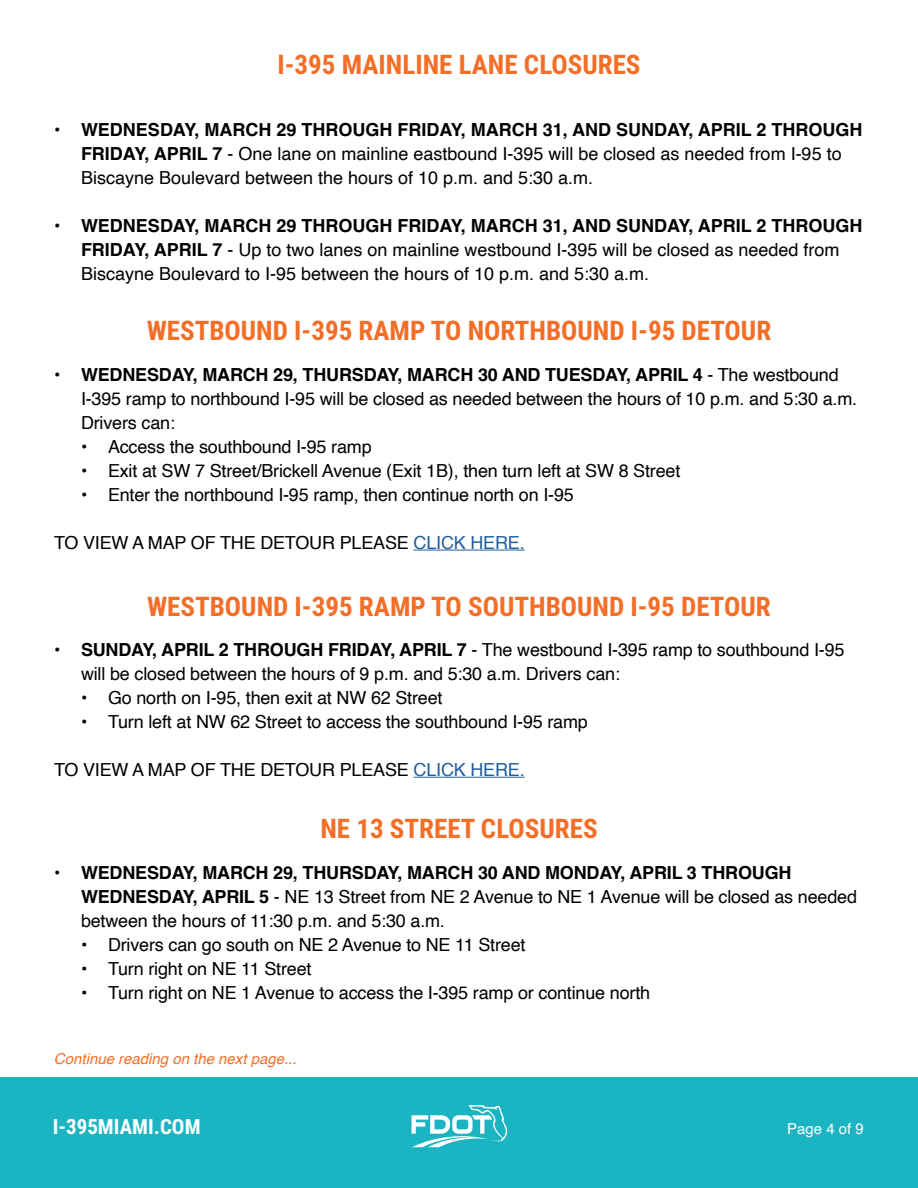
<style>
.page{position:relative;width:918px;height:1188px;background:#fff}
.page>*{position:absolute;margin:0;border:0;box-sizing:border-box;transform-origin:0 0}
.t1{font:700 27px "Roboto Condensed";color:#f36e27}
.t2{font:700 21px "Roboto Condensed";color:#fff}
.t3{font:18px/24px "Helvetica";letter-spacing:-.01em;color:#000}
.t4{font:italic 15px "Helvetica";color:#f36e27}
.t5{font:15px "Helvetica";color:#fff}
.s1{font-weight:700}
.s2{color:#215e9e}
</style>
<div class="page">
<div style="left:0;top:1077px;width:918px;height:111px;background:#1ab4c3"></div>
<svg style="left:412px;top:1105px;width:95px;height:42px"></svg>
<hr style="left:414px;top:550px;width:111px;height:1px;background:#215e9e">
<hr style="left:414px;top:777px;width:111px;height:1px;background:#215e9e">
<h1 class="t1" style="left:277px;top:46px;width:365px">I-395 MAINLINE LANE CLOSURES</h1>
<p class="t3" style="left:81px;top:118px;width:783px;text-indent:-27px"><span class="s1">• WEDNESDAY, MARCH 29 THROUGH FRIDAY, MARCH 31, AND SUNDAY, APRIL 2 THROUGH<br>FRIDAY, APRIL 7</span> - One lane on mainline eastbound I-395 will be closed as needed from I-95 to<br>Biscayne Boulevard between the hours of 10 p.m. and 5:30 a.m.</p>
<p class="t3" style="left:81px;top:214px;width:783px;text-indent:-27px"><span class="s1">• WEDNESDAY, MARCH 29 THROUGH FRIDAY, MARCH 31, AND SUNDAY, APRIL 2 THROUGH<br>FRIDAY, APRIL 7</span> - Up to two lanes on mainline westbound I-395 will be closed as needed from<br>Biscayne Boulevard to I-95 between the hours of 10 p.m. and 5:30 a.m.</p>
<h1 class="t1" style="left:147px;top:312px;width:626px">WESTBOUND I-395 RAMP TO NORTHBOUND I-95 DETOUR</h1>
<p class="t3" style="left:81px;top:363px;width:778px;text-indent:-27px"><span class="s1">• WEDNESDAY, MARCH 29, THURSDAY, MARCH 30 AND TUESDAY, APRIL 4</span> - The westbound<br>I-395 ramp to northbound I-95 will be closed as needed between the hours of 10 p.m. and 5:30 a.m.<br>Drivers can:</p>
<p class="t3" style="left:81px;top:435px;width:292px">• Access the southbound I-95 ramp</p>
<p class="t3" style="left:81px;top:459px;width:601px">• Exit at SW 7 Street/Brickell Avenue (Exit 1B), then turn left at SW 8 Street</p>
<p class="t3" style="left:81px;top:483px;width:494px">• Enter the northbound I-95 ramp, then continue north on I-95</p>
<p class="t3" style="left:54px;top:531px;width:472px">TO VIEW A MAP OF THE DETOUR PLEASE <span class="s2">CLICK HERE.</span></p>
<h1 class="t1" style="left:147px;top:587px;width:625px">WESTBOUND I-395 RAMP TO SOUTHBOUND I-95 DETOUR</h1>
<p class="t3" style="left:81px;top:638px;width:765px;text-indent:-27px"><span class="s1">• SUNDAY, APRIL 2 THROUGH FRIDAY, APRIL 7</span> - The westbound I-395 ramp to southbound I-95 will be closed between the hours of 9 p.m. and 5:30 a.m. Drivers can:</p>
<p class="t3" style="left:81px;top:686px;width:363px">• Go north on I-95, then exit at NW 62 Street</p>
<p class="t3" style="left:81px;top:710px;width:508px">• Turn left at NW 62 Street to access the southbound I-95 ramp</p>
<p class="t3" style="left:54px;top:758px;width:472px">TO VIEW A MAP OF THE DETOUR PLEASE <span class="s2">CLICK HERE.</span></p>
<h1 class="t1" style="left:320px;top:810px;width:279px">NE 13 STREET CLOSURES</h1>
<p class="t3" style="left:81px;top:861px;width:778px;text-indent:-27px"><span class="s1">• WEDNESDAY, MARCH 29, THURSDAY, MARCH 30 AND MONDAY, APRIL 3 THROUGH<br>WEDNESDAY, APRIL 5</span> - NE 13 Street from NE 2 Avenue to NE 1 Avenue will be closed as needed between the hours of 11:30 p.m. and 5:30 a.m.</p>
<p class="t3" style="left:81px;top:933px;width:446px">• Drivers can go south on NE 2 Avenue to NE 11 Street</p>
<p class="t3" style="left:81px;top:957px;width:232px">• Turn right on NE 11 Street</p>
<p class="t3" style="left:81px;top:981px;width:571px">• Turn right on NE 1 Avenue to access the I-395 ramp or continue north</p>
<p class="t4" style="left:54px;top:1047px;width:244px">Continue reading on the next page...</p>
<p class="t2" style="left:53px;top:1112px;width:149px">I-395MIAMI.COM</p>
<p class="t5" style="left:787px;top:1117px;width:78px">Page 4 of 9</p>
</div>
